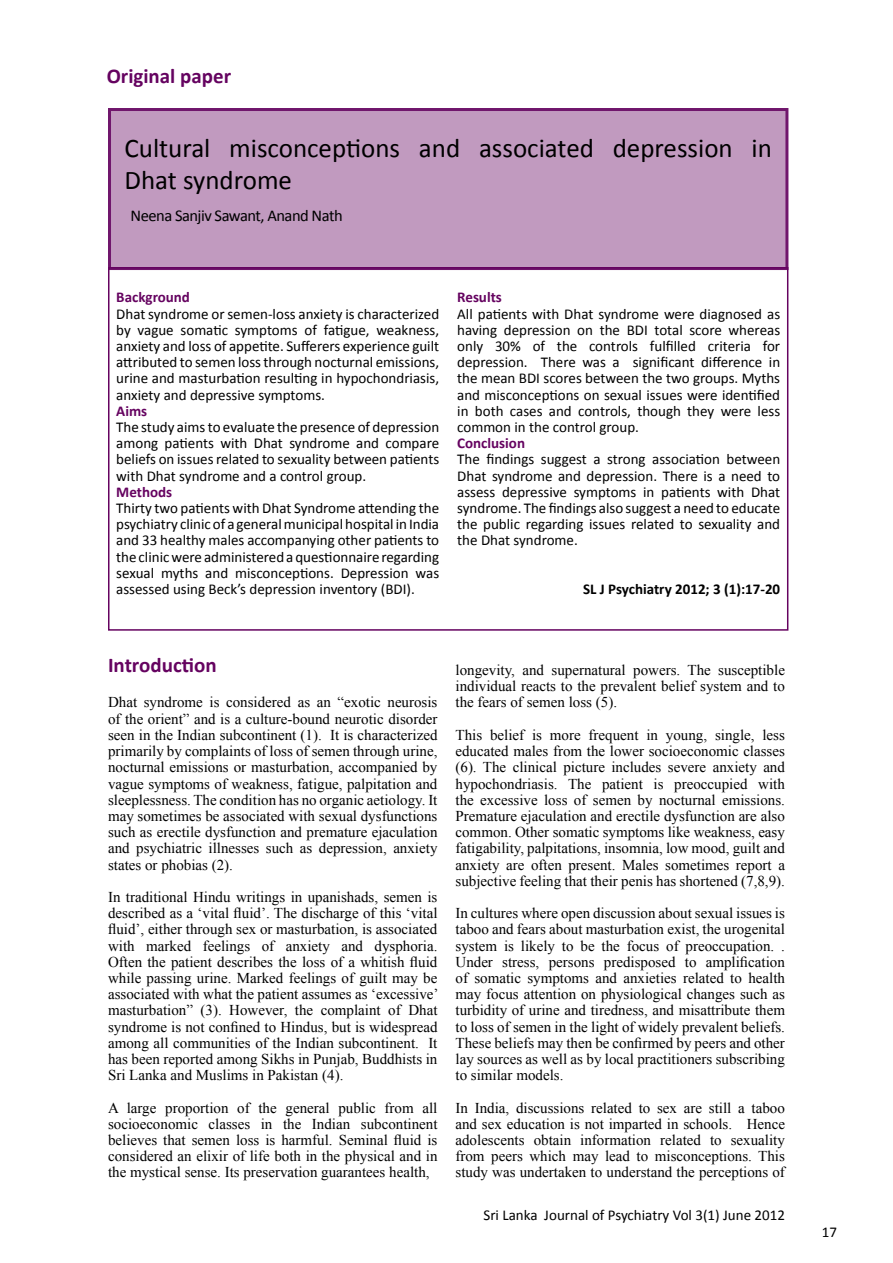
<style>
.page{position:relative;width:893px;height:1263px;background:#fff}
.page>*{position:absolute;margin:0;border:0;box-sizing:border-box;transform-origin:0 0}
.t1{font:27px/32.4px "Calibri";color:#000}
.t2{font:700 21px "Calibri";color:#650360}
.t3{font:16.5px "Calibri";letter-spacing:-.03em;color:#000}
.t4{font:15px/16.2px "Times New Roman";color:#000;text-align:justify}
.t5{font:15px/16.2px "Calibri";color:#000;text-align:justify}
.t6{font:700 15px "Calibri";color:#650360}
.t7{font:700 15px "Calibri";color:#000}
</style>
<div class="page">
<div style="left:110px;top:110px;width:677px;height:158px;background:#c19abf"></div>
<div style="left:108px;top:108px;width:680px;height:162px;border:3px solid #70166c"></div>
<div style="left:108px;top:267px;width:680px;height:364px;border:2px solid #650360"></div>
<h2 class="t2" style="left:107px;top:63px;width:126px">Original paper</h2>
<h1 class="t1" style="left:124px;top:132px;width:649px">Cultural misconceptions and associated depression in<br>Dhat syndrome</h1>
<p class="t3" style="left:131px;top:205px;width:214px">Neena Sanjiv Sawant, Anand Nath</p>
<p class="t6" style="left:116px;top:288px;width:75px">Background</p>
<p class="t5" style="left:116px;top:306px;width:324px">Dhat syndrome or semen-loss anxiety is characterized by vague somatic symptoms of fatigue, weakness, anxiety and loss of appetite. Sufferers experience guilt attributed to semen loss through nocturnal emissions, urine and masturbation resulting in hypochondriasis, anxiety and depressive symptoms.</p>
<p class="t6" style="left:116px;top:401px;width:32px">Aims</p>
<p class="t5" style="left:116px;top:419px;width:324px">The study aims to evaluate the presence of depression among patients with Dhat syndrome and compare beliefs on issues related to sexuality between patients with Dhat syndrome and a control group.</p>
<p class="t6" style="left:116px;top:482px;width:57px">Methods</p>
<p class="t5" style="left:116px;top:500px;width:324px">Thirty two patients with Dhat Syndrome attending the psychiatry clinic of a general municipal hospital in India and 33 healthy males accompanying other patients to the clinic were administered a questionnaire regarding sexual myths and misconceptions. Depression was assessed using Beck’s depression inventory (BDI).</p>
<p class="t6" style="left:457px;top:288px;width:46px">Results</p>
<p class="t5" style="left:457px;top:306px;width:324px">All patients with Dhat syndrome were diagnosed as having depression on the BDI total score whereas only 30% of the controls fulfilled criteria for depression. There was a significant difference in the mean BDI scores between the two groups. Myths and misconceptions on sexual issues were identified in both cases and controls, though they were less common in the control group.</p>
<p class="t6" style="left:457px;top:434px;width:69px">Conclusion</p>
<p class="t5" style="left:457px;top:451px;width:324px">The findings suggest a strong association between Dhat syndrome and depression. There is a need to assess depressive symptoms in patients with Dhat syndrome. The findings also suggest a need to educate the public regarding issues related to sexuality and the Dhat syndrome.</p>
<p class="t7" style="left:583px;top:579px;width:199px">SL J Psychiatry 2012; 3 (1):17-20</p>
<h2 class="t2" style="left:108px;top:652px;width:110px">Introduction</h2>
<p class="t4" style="left:108px;top:694px;width:331px">Dhat syndrome is considered as an “exotic neurosis of the orient” and is a culture-bound neurotic disorder seen in the Indian subcontinent (1). It is characterized primarily by complaints of loss of semen through urine, nocturnal emissions or masturbation, accompanied by vague symptoms of weakness, fatigue, palpitation and sleeplessness. The condition has no organic aetiology. It may sometimes be associated with sexual dysfunctions such as erectile dysfunction and premature ejaculation and psychiatric illnesses such as depression, anxiety states or phobias (2).</p>
<p class="t4" style="left:108px;top:888px;width:332px">In traditional Hindu writings in upanishads, semen is described as a ‘vital fluid’. The discharge of this ‘vital fluid’, either through sex or masturbation, is associated with marked feelings of anxiety and dysphoria.<br>Often the patient describes the loss of a whitish fluid while passing urine. Marked feelings of guilt may be associated with what the patient assumes as ‘excessive’ masturbation” (3). However, the complaint of Dhat syndrome is not confined to Hindus, but is widespread among all communities of the Indian subcontinent. It has been reported among Sikhs in Punjab, Buddhists in Sri Lanka and Muslims in Pakistan (4).</p>
<p class="t4" style="left:108px;top:1099px;width:331px">A large proportion of the general public from all socioeconomic classes in the Indian subcontinent believes that semen loss is harmful. Seminal fluid is considered an elixir of life both in the physical and in the mystical sense. Its preservation guarantees health,</p>
<p class="t4" style="left:455px;top:662px;width:331px">longevity, and supernatural powers. The susceptible individual reacts to the prevalent belief system and to the fears of semen loss (5).</p>
<p class="t4" style="left:455px;top:726px;width:331px">This belief is more frequent in young, single, less educated males from the lower socioeconomic classes (6). The clinical picture includes severe anxiety and hypochondriasis. The patient is preoccupied with the excessive loss of semen by nocturnal emissions.<br>Premature ejaculation and erectile dysfunction are also common. Other somatic symptoms like weakness, easy fatigability, palpitations, insomnia, low mood, guilt and anxiety are often present. Males sometimes report a subjective feeling that their penis has shortened (7,8,9).</p>
<p class="t4" style="left:455px;top:905px;width:331px">In cultures where open discussion about sexual issues is taboo and fears about masturbation exist, the urogenital system is likely to be the focus of preoccupation. .<br>Under stress, persons predisposed to amplification of somatic symptoms and anxieties related to health may focus attention on physiological changes such as turbidity of urine and tiredness, and misattribute them to loss of semen in the light of widely prevalent beliefs.<br>These beliefs may then be confirmed by peers and other lay sources as well as by local practitioners subscribing to similar models.</p>
<p class="t4" style="left:455px;top:1099px;width:331px">In India, discussions related to sex are still a taboo and sex education is not imparted in schools. Hence adolescents obtain information related to sexuality from peers which may lead to misconceptions. This study was undertaken to understand the perceptions of</p>
<p class="t5" style="left:483px;top:1207px;width:303px">Sri Lanka Journal of Psychiatry Vol 3(1) June 2012</p>
<p class="t5" style="left:822px;top:1224px;width:17px">17</p>
</div>
